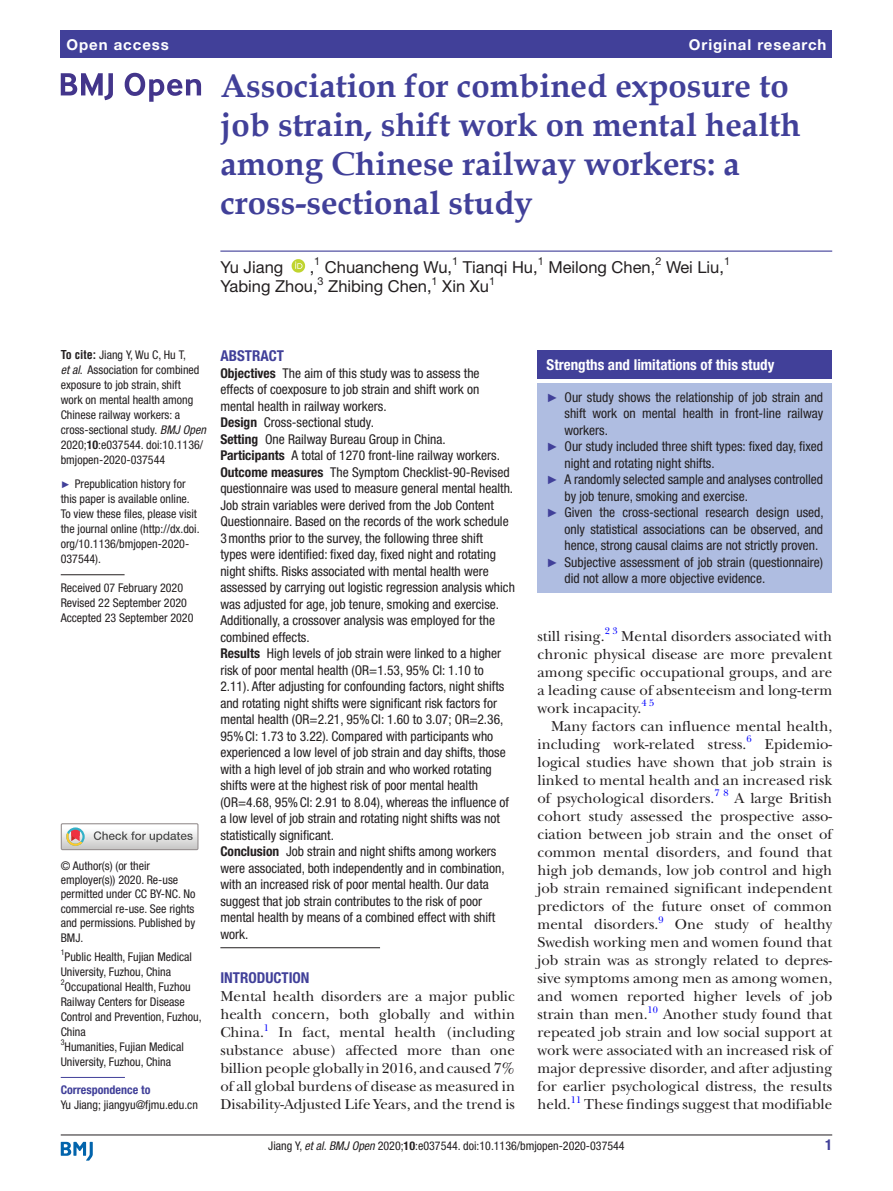
<style>
.page{position:relative;width:893px;height:1191px;background:#fff}
.page>*{position:absolute;margin:0;border:0;box-sizing:border-box;transform-origin:0 0}
.t1{font:700 33px/39px "Book Antiqua";color:#414099}
.t2{font:16.5px "Helvetica Neue LT Std";color:#231f20}
.t3{font:15px/18px "New Baskerville";color:#231f20;text-align:justify}
.t4{font:700 condensed 15px "Helvetica Neue LT Std";color:#fff}
.t5{font:700 15px "Helvetica Neue LT Std";letter-spacing:.065em;color:#fff}
.t6{font:700 condensed 15px "Helvetica Neue LT Std";color:#414099}
.t7{font:condensed 13.5px/16.5px "Helvetica Neue LT Std";color:#231f20}
.t8{font:condensed 12px/15px "Helvetica Neue LT Std";color:#231f20}
.t9{font:700 condensed 12px "Helvetica Neue LT Std";color:#414099}
.t10{font:10.95px "Helvetica Neue LT Std";color:#231f20}
.t11{font:9.9px "New Baskerville";color:#00f}
.t12{font:condensed 7.95px "Helvetica Neue LT Std";color:#231f20}
.s1{font-family:"Helvetica LT Std";font-weight:700}
.s2{font-style:italic}
.s3{font-weight:700}
.s4{font-family:"Arial";font-stretch:normal;font-size:9.75px;color:#414099}
.s5{font-family:"Arial";font-stretch:normal;font-size:12px;color:#414099}
</style>
<div class="page">
<hr style="left:61px;top:1134px;width:771px;height:1px;background:#231f20">
<svg style="left:61px;top:1141px;width:32px;height:19px"></svg>
<div style="left:61px;top:31px;width:771px;height:27px;background:#414099"></div>
<hr style="left:220px;top:250px;width:612px;height:2px;background:#414099">
<svg style="left:292px;top:259px;width:13px;height:14px"></svg>
<hr style="left:61px;top:574px;width:64px;height:1px;background:#231f20">
<hr style="left:61px;top:1077px;width:64px;height:1px;background:#414099">
<svg style="left:61px;top:73px;width:52px;height:27px"></svg>
<svg style="left:125px;top:73px;width:76px;height:29px"></svg>
<div style="left:61px;top:823px;width:138px;height:27px;border:1px solid #969090"></div>
<svg style="left:61px;top:823px;width:137px;height:26px"></svg>
<hr style="left:220px;top:947px;width:160px;height:1px;background:#231f20">
<div style="left:538px;top:350px;width:294px;height:29px;background:#414099"></div>
<div style="left:538px;top:383px;width:294px;height:209px;background:#afbde1"></div>
<p class="t5" style="left:66px;top:35px;width:104px">Open access</p>
<p class="t5" style="left:689px;top:35px;width:139px">Original research</p>
<h1 class="t1" style="left:220px;top:66px;width:582px">Association for combined exposure to job strain, shift work on mental health among Chinese railway workers: a cross-sectional study</h1>
<p class="t2" style="left:220px;top:257px;width:64px">Yu Jiang</p>
<p class="t2" style="left:310px;top:257px;width:6px">,</p>
<p class="t10" style="left:314px;top:255px;width:8px">1</p>
<p class="t2" style="left:325px;top:257px;width:129px">Chuancheng Wu,</p>
<p class="t10" style="left:452px;top:255px;width:8px">1</p>
<p class="t2" style="left:463px;top:257px;width:76px">Tianqi Hu,</p>
<p class="t10" style="left:538px;top:255px;width:8px">1</p>
<p class="t2" style="left:548px;top:257px;width:108px">Meilong Chen,</p>
<p class="t10" style="left:655px;top:255px;width:8px">2</p>
<p class="t2" style="left:666px;top:257px;width:60px">Wei Liu,</p>
<p class="t10" style="left:724px;top:255px;width:8px">1</p>
<p class="t2" style="left:220px;top:276px;width:99px">Yabing Zhou,</p>
<p class="t10" style="left:318px;top:274px;width:8px">3</p>
<p class="t2" style="left:328px;top:276px;width:105px">Zhibing Chen,</p>
<p class="t10" style="left:432px;top:274px;width:8px">1</p>
<p class="t2" style="left:442px;top:276px;width:48px">Xin Xu</p>
<p class="t10" style="left:489px;top:274px;width:8px">1</p>
<p class="t8" style="left:61px;top:347px;width:147px"><span class="s1">To cite:</span> Jiang Y, Wu C, Hu T,<br><span class="s2">et al</span>. Association for combined exposure to job strain, shift<br>work on mental health among<br>Chinese railway workers: a cross-sectional study. <span class="s2">BMJ Open<br></span>2020;<span class="s3">10</span>:e037544. doi:10.1136/ bmjopen-2020-037544</p>
<p class="t8" style="left:61px;top:476px;width:140px"><span class="s4">►</span> Prepublication history for this paper is available online.<br>To view these files, please visit the journal online (http://dx.doi. org/10.1136/bmjopen-2020-<br>037544).</p>
<p class="t8" style="left:61px;top:580px;width:134px">Received 07 February 2020<br>Revised 22 September 2020<br>Accepted 23 September 2020</p>
<p class="t8" style="left:61px;top:858px;width:136px;line-height:14.4px">© Author(s) (or their employer(s)) 2020. Re-use permitted under CC BY-NC. No commercial re-use. See rights and permissions. Published by<br>BMJ.</p>
<p class="t12" style="left:61px;top:948px;width:5px">1</p>
<p class="t8" style="left:61px;top:949px;width:133px;text-indent:4px">Public Health, Fujian Medical<br>University, Fuzhou, China</p>
<p class="t12" style="left:61px;top:978px;width:5px">2</p>
<p class="t8" style="left:61px;top:979px;width:142px;text-indent:4px">Occupational Health, Fuzhou<br>Railway Centers for Disease<br>Control and Prevention, Fuzhou,<br>China<br><sup>3</sup>Humanities, Fujian Medical<br>University, Fuzhou, China</p>
<p class="t9" style="left:61px;top:1082px;width:91px">Correspondence to</p>
<p class="t8" style="left:61px;top:1097px;width:139px">Yu Jiang; jiangyu@fjmu.edu.cn</p>
<p class="t6" style="left:220px;top:347px;width:65px">ABSTRACT</p>
<p class="t7" style="left:220px;top:364px;width:296px"><span class="s3">Objectives</span> The aim of this study was to assess the effects of coexposure to job strain and shift work on mental health in railway workers.<br><span class="s3">Design</span> Cross-sectional study.<br><span class="s3">Setting</span> One Railway Bureau Group in China.<br><span class="s3">Participants</span> A total of 1270 front-line railway workers.<br><span class="s3">Outcome measures</span> The Symptom Checklist-90-Revised questionnaire was used to measure general mental health.<br>Job strain variables were derived from the Job Content Questionnaire. Based on the records of the work schedule 3months prior to the survey, the following three shift<br>types were identified: fixed day, fixed night and rotating night shifts. Risks associated with mental health were assessed by carrying out logistic regression analysis which was adjusted for age, job tenure, smoking and exercise.<br>Additionally, a crossover analysis was employed for the combined effects.<br><span class="s3">Results</span> High levels of job strain were linked to a higher risk of poor mental health (OR=1.53, 95% CI: 1.10 to 2.11). After adjusting for confounding factors, night shifts and rotating night shifts were significant risk factors for mental health (OR=2.21, 95%CI: 1.60 to 3.07; OR=2.36, 95%CI: 1.73 to 3.22). Compared with participants who experienced a low level of job strain and day shifts, those with a high level of job strain and who worked rotating shifts were at the highest risk of poor mental health (OR=4.68, 95%CI: 2.91 to 8.04), whereas the influence of a low level of job strain and rotating night shifts was not statistically significant.<br><span class="s3">Conclusion</span> Job strain and night shifts among workers were associated, both independently and in combination, with an increased risk of poor mental health. Our data suggest that job strain contributes to the risk of poor mental health by means of a combined effect with shift work.</p>
<p class="t6" style="left:220px;top:969px;width:91px">INTRODUCTION</p>
<p class="t3" style="left:220px;top:987px;width:296px">Mental health disorders are a major public health concern, both globally and within China.</p>
<p class="t11" style="left:264px;top:1021px;width:7px">1</p>
<p class="t3" style="left:220px;top:1023px;width:296px;text-indent:58px">In fact, mental health (including substance abuse) affected more than one billion people globally in 2016, and caused 7% of all global burdens of disease as measured in Disability-Adjusted Life Years, and the trend is</p>
<p class="t4" style="left:547px;top:356px;width:229px">Strengths and limitations of this study</p>
<p class="t7" style="left:547px;top:389px;width:278px"><span class="s5">►</span> Our study shows the relationship of job strain and</p>
<p class="t7" style="left:565px;top:405px;width:260px">shift work on mental health in front-line railway</p>
<p class="t7" style="left:565px;top:422px;width:45px">workers.</p>
<p class="t7" style="left:547px;top:438px;width:278px"><span class="s5">►</span> Our study included three shift types: fixed day, fixed</p>
<p class="t7" style="left:565px;top:455px;width:152px">night and rotating night shifts.</p>
<p class="t7" style="left:547px;top:471px;width:278px"><span class="s5">►</span> A randomly selected sample and analyses controlled</p>
<p class="t7" style="left:565px;top:488px;width:185px">by job tenure, smoking and exercise.</p>
<p class="t7" style="left:547px;top:504px;width:279px"><span class="s5">►</span> Given the cross-sectional research design used,</p>
<p class="t7" style="left:565px;top:521px;width:260px">only statistical associations can be observed, and</p>
<p class="t7" style="left:565px;top:537px;width:255px">hence, strong causal claims are not strictly proven.</p>
<p class="t7" style="left:547px;top:554px;width:278px"><span class="s5">►</span> Subjective assessment of job strain (questionnaire)</p>
<p class="t7" style="left:565px;top:570px;width:202px">did not allow a more objective evidence.</p>
<p class="t3" style="left:538px;top:627px;width:296px">still rising.<sup>2</sup> <sup>3</sup> Mental disorders associated with chronic physical disease are more prevalent among specific occupational groups, and are a leading cause of absenteeism and long-term work incapacity.</p>
<p class="t11" style="left:641px;top:697px;width:14px">4 5</p>
<p class="t3" style="left:538px;top:717px;width:296px;text-indent:14px">Many factors can influence mental health, including work-related stress.</p>
<p class="t11" style="left:746px;top:733px;width:7px">6</p>
<p class="t3" style="left:538px;top:735px;width:296px;text-indent:227px">Epidemio&shy;logical studies have shown that job strain is linked to mental health and an increased risk of psychological disorders.</p>
<p class="t11" style="left:714px;top:787px;width:16px">7 8</p>
<p class="t3" style="left:538px;top:789px;width:296px;text-indent:197px">A large British cohort study assessed the prospective asso&shy;ciation between job strain and the onset of common mental disorders, and found that high job demands, low job control and high job strain remained significant independent predictors of the future onset of common mental disorders.</p>
<p class="t11" style="left:658px;top:913px;width:7px">9</p>
<p class="t3" style="left:538px;top:915px;width:296px;text-indent:137px">One study of healthy Swedish working men and women found that job strain was as strongly related to depres&shy;sive symptoms among men as among women, and women reported higher levels of job strain than men.<sup>10</sup> Another study found that repeated job strain and low social support at work were associated with an increased risk of major depressive disorder, and after adjusting for earlier psychological distress, the results held.</p>
<p class="t11" style="left:571px;top:1093px;width:12px">11</p>
<p class="t3" style="left:584px;top:1095px;width:250px">These findings suggest that modifiable</p>
<p class="t8" style="left:268px;top:1137px;width:358px">Jiang Y, <span class="s2">et al</span>. <span class="s2">BMJ Open</span> 2020;<span class="s3">10</span>:e037544. doi:10.1136/bmjopen-2020-037544</p>
<p class="t6" style="left:825px;top:1135px;width:9px">1</p>
</div>
